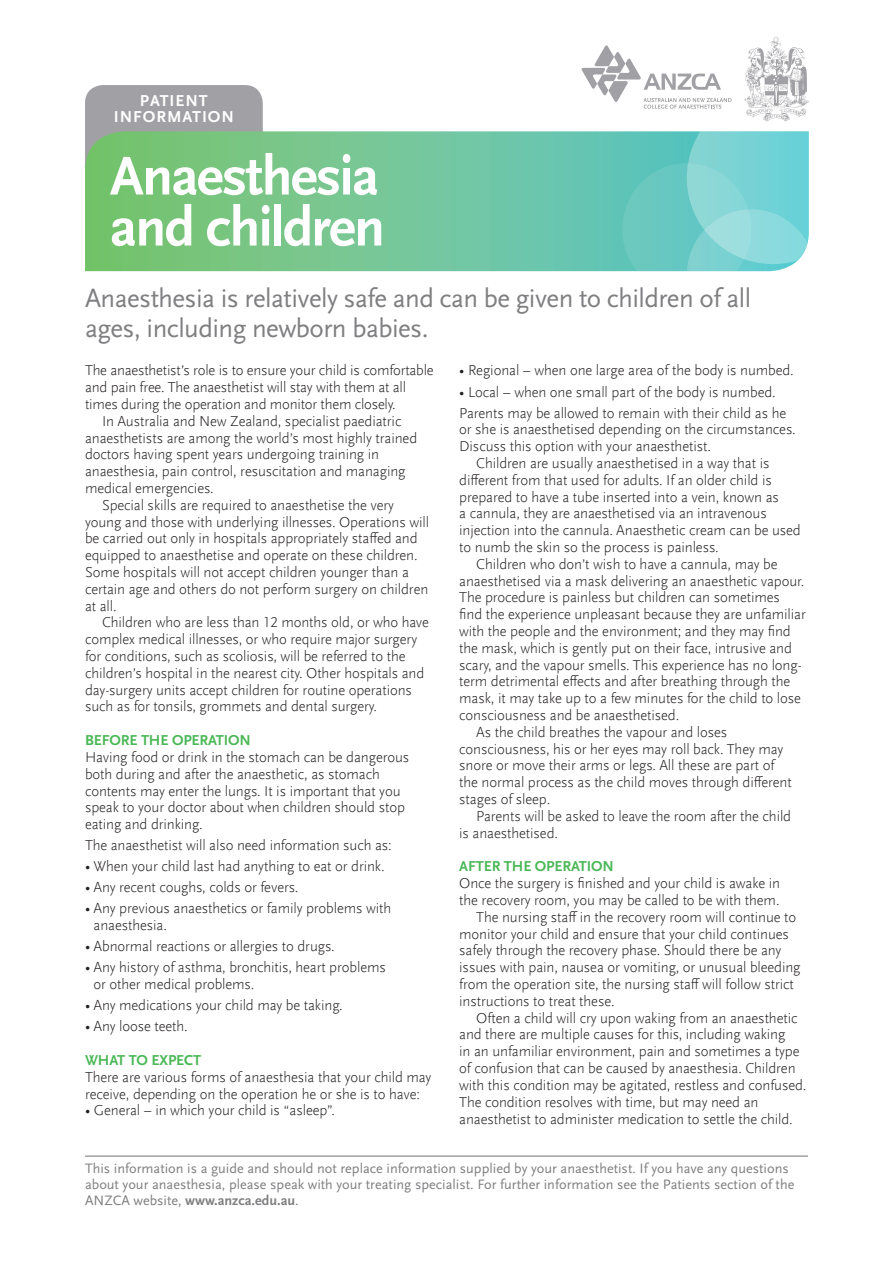
<style>
.page{position:relative;width:893px;height:1263px;background:#fff}
.page>*{position:absolute;margin:0;border:0;box-sizing:border-box;transform-origin:0 0}
.t1{font:700 57px/51px "Scala Sans";letter-spacing:-.03em;color:#fff}
.t2{font:27px/30px "Scala Sans";letter-spacing:-.02em;color:#808083}
.t3{font:700 16.5px/16.5px "Scala Sans";letter-spacing:.06em;color:#fff;text-align:center}
.t4{font:300 15px/16.8px "Scala Sans Offc";letter-spacing:-.01em;color:#231f20}
.t5{font:700 15px "Scala Sans";letter-spacing:-.01em;color:#4bb857}
.t6{font:14.25px/15.8px "Scala Sans";color:#808083}
.s1{font-family:"Scala Sans";font-weight:400}
.s2{font-weight:700}
</style>
<div class="page">
<div style="left:85px;top:85px;width:178px;height:46px;background:#a1a1a5"></div>
<svg style="left:85px;top:131px;width:537px;height:140px;background:#73c592"></svg>
<svg style="left:622px;top:131px;width:187px;height:140px;background:#75d0ce"></svg>
<hr style="left:85px;top:1155px;width:723px;height:2px;background:#a1a1a5">
<svg style="left:581px;top:45px;width:151px;height:64px"></svg>
<img style="left:744px;top:36px;width:65px;height:86px">
<p class="t3" style="left:114px;top:92px;width:122px">PATIENT<br>INFORMATION</p>
<p class="t1" style="left:110px;top:152px;width:277px">Anaesthesia and children</p>
<p class="t2" style="left:85px;top:283px;width:668px">Anaesthesia is relatively safe and can be given to children of all ages, including newborn babies.</p>
<p class="t4" style="left:85px;top:362px;width:350px">The anaesthetist’s role is to ensure your child is comfortable and pain free. The anaesthetist will stay with them at all times during the operation and monitor them closely.</p>
<p class="t4" style="left:85px;top:413px;width:334px;text-indent:17px">In Australia and New Zealand, specialist paediatric anaesthetists are among the world’s most highly trained doctors having spent years undergoing training in anaesthesia, pain control, resuscitation and managing medical emergencies.</p>
<p class="t4" style="left:85px;top:497px;width:346px;text-indent:17px">Special skills are required to anaesthetise the very young and those with underlying illnesses. Operations will be carried out only in hospitals appropriately staffed and equipped to anaesthetise and operate on these children.<br>Some hospitals will not accept children younger than a certain age and others do not perform surgery on children at all.</p>
<p class="t4" style="left:85px;top:614px;width:346px;text-indent:17px">Children who are less than 12 months old, or who have complex medical illnesses, or who require major surgery for conditions, such as scoliosis, will be referred to the children’s hospital in the nearest city. Other hospitals and day-surgery units accept children for routine operations such as for tonsils, grommets and dental surgery.</p>
<p class="t5" style="left:85px;top:732px;width:167px">BEFORE THE OPERATION</p>
<p class="t4" style="left:85px;top:749px;width:326px">Having food or drink in the stomach can be dangerous both during and after the anaesthetic, as stomach contents may enter the lungs. It is important that you speak to your doctor about when children should stop eating and drinking.</p>
<p class="t4" style="left:85px;top:837px;width:308px">The anaesthetist will also need information such as:</p>
<p class="t4" style="left:85px;top:858px;width:301px"><span class="s1">•</span> When your child last had anything to eat or drink.</p>
<p class="t4" style="left:85px;top:879px;width:215px"><span class="s1">•</span> Any recent coughs, colds or fevers.</p>
<p class="t4" style="left:94px;top:900px;width:299px;text-indent:-8px"><span class="s1">•</span> Any previous anaesthetics or family problems with anaesthesia.</p>
<p class="t4" style="left:85px;top:938px;width:251px"><span class="s1">•</span> Abnormal reactions or allergies to drugs.</p>
<p class="t4" style="left:94px;top:959px;width:294px;text-indent:-8px"><span class="s1">•</span> Any history of asthma, bronchitis, heart problems or other medical problems.</p>
<p class="t4" style="left:85px;top:997px;width:259px"><span class="s1">•</span> Any medications your child may be taking.</p>
<p class="t4" style="left:85px;top:1018px;width:104px"><span class="s1">•</span> Any loose teeth.</p>
<p class="t5" style="left:85px;top:1052px;width:118px">WHAT TO EXPECT</p>
<p class="t4" style="left:85px;top:1069px;width:348px">There are various forms of anaesthesia that your child may receive, depending on the operation he or she is to have:</p>
<p class="t4" style="left:85px;top:1102px;width:252px"><span class="s1">•</span> General – in which your child is “asleep”.</p>
<p class="t4" style="left:459px;top:362px;width:336px"><span class="s1">•</span> Regional – when one large area of the body is numbed.</p>
<p class="t4" style="left:459px;top:384px;width:318px"><span class="s1">•</span> Local – when one small part of the body is numbed.</p>
<p class="t4" style="left:459px;top:405px;width:338px">Parents may be allowed to remain with their child as he or she is anaesthetised depending on the circumstances.<br>Discuss this option with your anaesthetist.</p>
<p class="t4" style="left:459px;top:455px;width:343px;text-indent:17px">Children are usually anaesthetised in a way that is different from that used for adults. If an older child is prepared to have a tube inserted into a vein, known as<br>a cannula, they are anaesthetised via an intravenous injection into the cannula. Anaesthetic cream can be used to numb the skin so the process is painless.</p>
<p class="t4" style="left:459px;top:556px;width:348px;text-indent:17px">Children who don’t wish to have a cannula, may be anaesthetised via a mask delivering an anaesthetic vapour.<br>The procedure is painless but children can sometimes find the experience unpleasant because they are unfamiliar with the people and the environment; and they may find the mask, which is gently put on their face, intrusive and scary, and the vapour smells. This experience has no long&shy;term detrimental effects and after breathing through the mask, it may take up to a few minutes for the child to lose consciousness and be anaesthetised.</p>
<p class="t4" style="left:459px;top:724px;width:334px;text-indent:17px">As the child breathes the vapour and loses consciousness, his or her eyes may roll back. They may snore or move their arms or legs. All these are part of the normal process as the child moves through different stages of sleep.</p>
<p class="t4" style="left:459px;top:808px;width:333px;text-indent:17px">Parents will be asked to leave the room after the child is anaesthetised.</p>
<p class="t5" style="left:459px;top:858px;width:156px">AFTER THE OPERATION</p>
<p class="t4" style="left:459px;top:875px;width:322px">Once the surgery is finished and your child is awake in the recovery room, you may be called to be with them.</p>
<p class="t4" style="left:459px;top:909px;width:343px;text-indent:17px">The nursing staff in the recovery room will continue to monitor your child and ensure that your child continues safely through the recovery phase. Should there be any issues with pain, nausea or vomiting, or unusual bleeding from the operation site, the nursing staff will follow strict instructions to treat these.</p>
<p class="t4" style="left:459px;top:1010px;width:349px;text-indent:17px">Often a child will cry upon waking from an anaesthetic and there are multiple causes for this, including waking<br>in an unfamiliar environment, pain and sometimes a type of confusion that can be caused by anaesthesia. Children with this condition may be agitated, restless and confused.<br>The condition resolves with time, but may need an anaesthetist to administer medication to settle the child.</p>
<p class="t6" style="left:85px;top:1161px;width:711px">This information is a guide and should not replace information supplied by your anaesthetist. If you have any questions about your anaesthesia, please speak with your treating specialist. For further information see the Patients section of the<br>ANZCA website, <span class="s2">www.anzca.edu.au</span>.</p>
</div>
